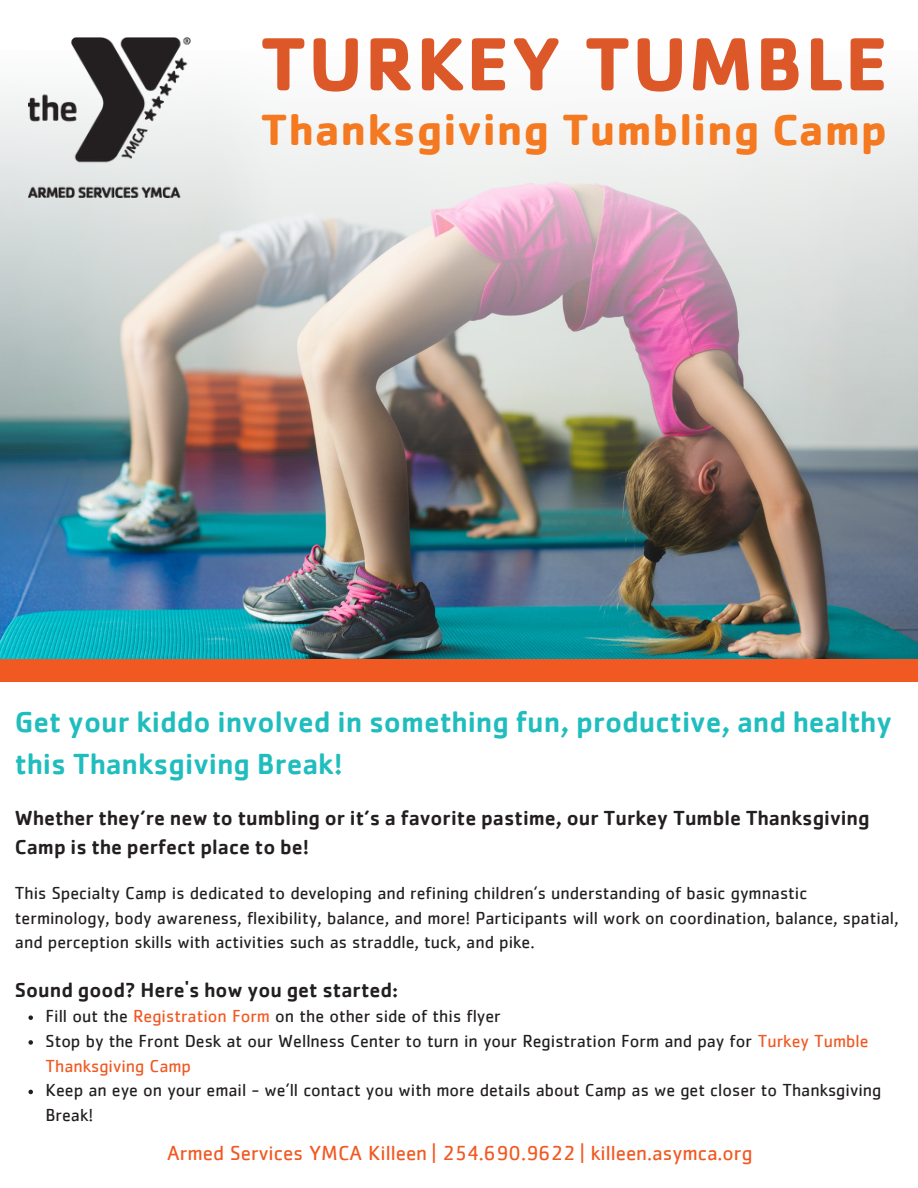
<style>
.page{position:relative;width:918px;height:1188px;background:#fff}
.page>*{position:absolute;margin:0;border:0;box-sizing:border-box;transform-origin:0 0}
.t1{font:700 78px "Cachet";letter-spacing:.025em;color:#dd5828}
.t2{font:700 45px "Cachet";letter-spacing:.02em;color:#f47920}
.t3{font:500 30px/41.7px "Cachet";color:#20bdbe}
.t4{font:500 21px/29.2px "Cachet";color:#231f20}
.t5{font:21px "Cachet";color:#f15922}
.t6{font:18px/24.8px "Cachet";color:#231f20}
.s1{color:#f15922}
</style>
<div class="page">
<img style="left:0;top:518px;width:918px;height:141px">
<img style="left:0;top:91px;width:918px;height:427px">
<img style="left:29px;top:38px;width:162px;height:159px">
<div style="left:0;top:659px;width:918px;height:22px;background:#f15922"></div>
<svg style="left:28px;top:1015px;width:5px;height:5px"></svg>
<svg style="left:28px;top:1040px;width:5px;height:5px"></svg>
<svg style="left:28px;top:1090px;width:5px;height:4px"></svg>
<p class="t1" style="left:260px;top:13px;width:629px">TURKEY TUMBLE</p>
<p class="t2" style="left:261px;top:101px;width:628px">Thanksgiving Tumbling Camp</p>
<p class="t3" style="left:15px;top:700px;width:879px">Get your kiddo involved in something fun, productive, and healthy this Thanksgiving Break!</p>
<p class="t4" style="left:15px;top:803px;width:856px">Whether they’re new to tumbling or it’s a favorite pastime, our Turkey Tumble Thanksgiving<br>Camp is the perfect place to be!</p>
<p class="t6" style="left:15px;top:881px;width:885px">This Specialty Camp is dedicated to developing and refining children’s understanding of basic gymnastic terminology, body awareness, flexibility, balance, and more! Participants will work on coordination, balance, spatial, and perception skills with activities such as straddle, tuck, and pike.</p>
<p class="t4" style="left:15px;top:975px;width:385px">Sound good? Here's how you get started:</p>
<p class="t6" style="left:46px;top:1005px;width:457px">Fill out the <span class="s1">Registration Form</span> on the other side of this flyer</p>
<p class="t6" style="left:46px;top:1029px;width:824px">Stop by the Front Desk at our Wellness Center to turn in your Registration Form and pay for <span class="s1">Turkey Tumble<br>Thanksgiving Camp</span></p>
<p class="t6" style="left:46px;top:1079px;width:837px">Keep an eye on your email - we’ll contact you with more details about Camp as we get closer to Thanksgiving<br>Break!</p>
<p class="t5" style="left:167px;top:1144px;width:587px">Armed Services YMCA Killeen | 254.690.9622 | killeen.asymca.org</p>
</div>
